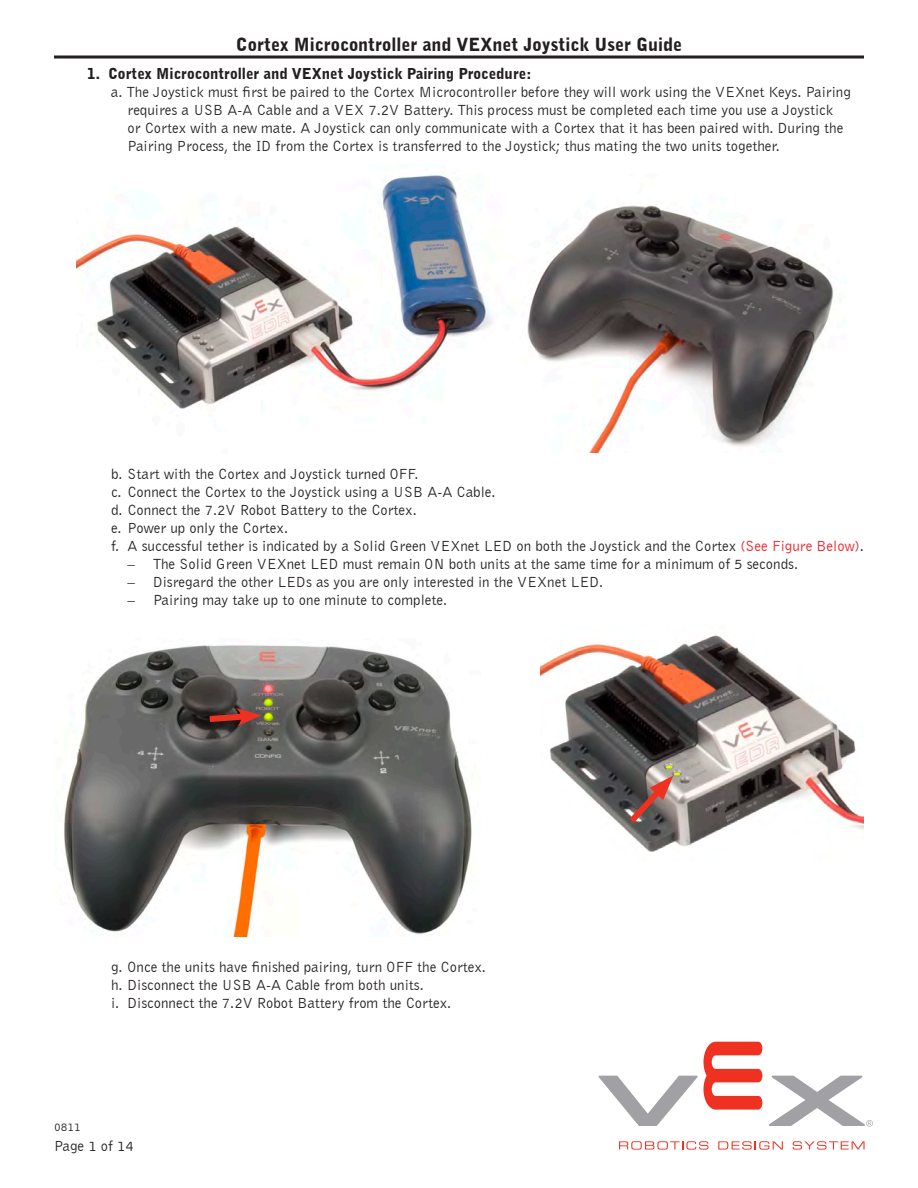
<style>
.page{position:relative;width:918px;height:1188px;background:#fff}
.page>*{position:absolute;margin:0;border:0;box-sizing:border-box;transform-origin:0 0}
.Paragraph_base{font:900 18px "Bell Gothic BT";color:#231f20}
.letter{font:15px/18px "Bell Gothic BT";color:#231f20}
.roman_num{font:15px "Bell Gothic BT";color:#231f20}
.number{font:900 15px "Bell Gothic BT";color:#231f20}
.Paragraph_base-2{font:15px "Bell Gothic BT";color:#231f20}
.Paragraph_base-3{font:12px "Bell Gothic BT";color:#231f20}
.s1{color:#ee1d23}
</style>
<div class="page">
<svg style="left:598px;top:1042px;width:164px;height:84px"></svg>
<svg style="left:769px;top:1076px;width:104px;height:51px"></svg>
<svg style="left:619px;top:1141px;width:89px;height:9px"></svg>
<svg style="left:718px;top:1141px;width:65px;height:9px"></svg>
<svg style="left:793px;top:1141px;width:72px;height:9px"></svg>
<hr style="left:54px;top:56px;width:810px;height:2px;background:#231f20">
<img style="left:77px;top:172px;width:757px;height:281px">
<img style="left:64px;top:645px;width:408px;height:292px">
<svg style="left:203px;top:708px;width:59px;height:18px"></svg>
<img style="left:540px;top:635px;width:324px;height:217px">
<svg style="left:623px;top:775px;width:50px;height:54px;background:#7f5d59"></svg>
<p class="Paragraph_base" style="left:236px;top:34px;width:448px">Cortex Microcontroller and VEXnet Joystick User Guide</p>
<p class="number" style="left:87px;top:64px;width:446px">1. Cortex Microcontroller and VEXnet Joystick Pairing Procedure:</p>
<p class="letter" style="left:127px;top:83px;width:725px;text-indent:-17px">a. The Joystick must first be paired to the Cortex Microcontroller before they will work using the VEXnet Keys. Pairing requires a USB A-A Cable and a VEX 7.2V Battery. This process must be completed each time you use a Joystick<br>or Cortex with a new mate. A Joystick can only communicate with a Cortex that it has been paired with. During the Pairing Process, the ID from the Cortex is transferred to the Joystick; thus mating the two units together.</p>
<p class="letter" style="left:111px;top:465px;width:309px">b. Start with the Cortex and Joystick turned OFF.</p>
<p class="letter" style="left:111px;top:483px;width:386px">c. Connect the Cortex to the Joystick using a USB A-A Cable.</p>
<p class="letter" style="left:111px;top:501px;width:307px">d. Connect the 7.2V Robot Battery to the Cortex.</p>
<p class="letter" style="left:111px;top:519px;width:179px">e. Power up only the Cortex.</p>
<p class="letter" style="left:111px;top:537px;width:754px">f. A successful tether is indicated by a Solid Green VEXnet LED on both the Joystick and the Cortex <span class="s1">(See Figure Below)</span>.</p>
<p class="roman_num" style="left:128px;top:555px;width:672px">– The Solid Green VEXnet LED must remain ON both units at the same time for a minimum of 5 seconds.</p>
<p class="roman_num" style="left:128px;top:573px;width:477px">– Disregard the other LEDs as you are only interested in the VEXnet LED.</p>
<p class="roman_num" style="left:128px;top:591px;width:321px">– Pairing may take up to one minute to complete.</p>
<p class="letter" style="left:111px;top:958px;width:377px">g. Once the units have finished pairing, turn OFF the Cortex.</p>
<p class="letter" style="left:111px;top:976px;width:314px">h. Disconnect the USB A-A Cable from both units.</p>
<p class="letter" style="left:111px;top:994px;width:342px">i. Disconnect the 7.2V Robot Battery from the Cortex.</p>
<p class="Paragraph_base-3" style="left:54px;top:1119px;width:28px">0811</p>
<p class="Paragraph_base-2" style="left:54px;top:1137px;width:81px">Page 1 of 14</p>
</div>
